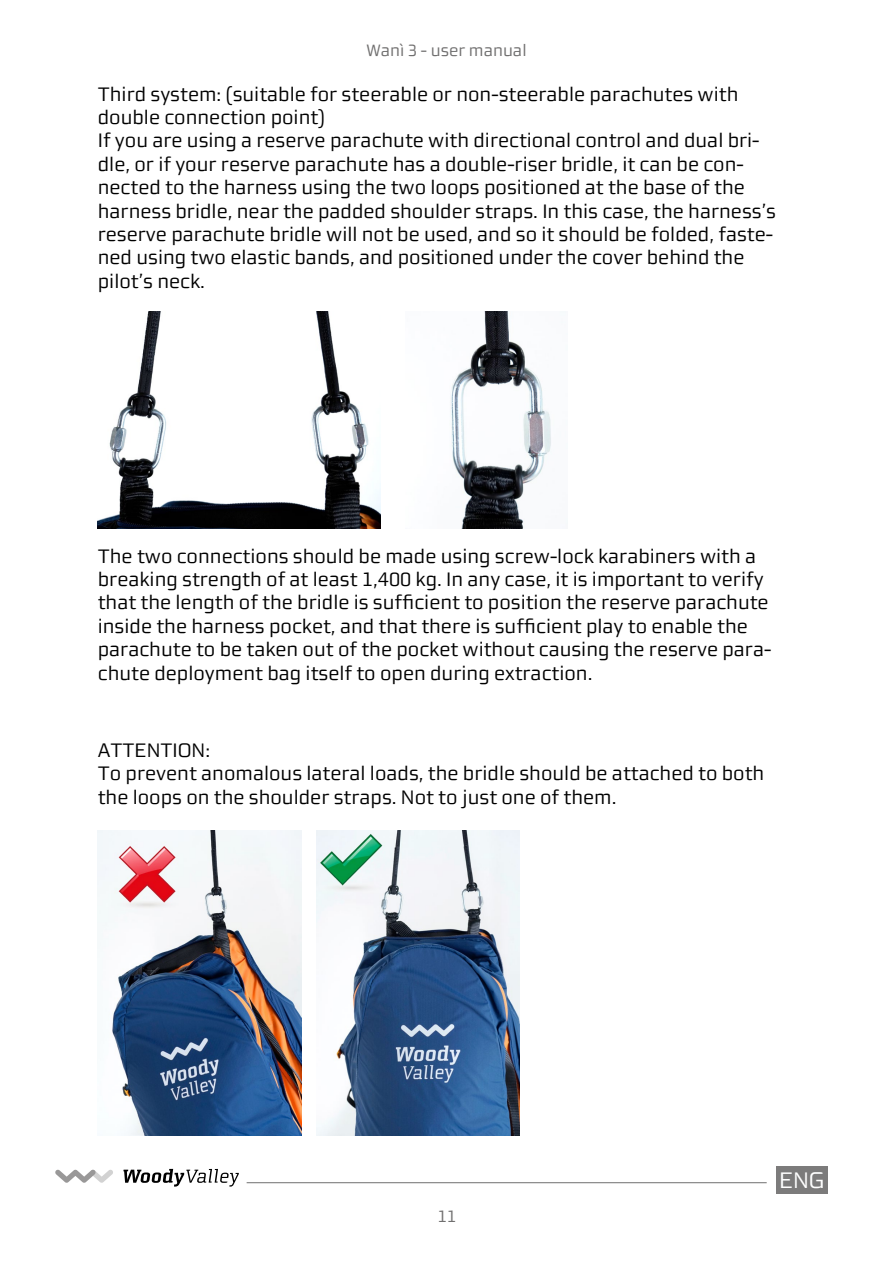
<style>
.page{position:relative;width:893px;height:1263px;background:#fff}
.page>*{position:absolute;margin:0;border:0;box-sizing:border-box;transform-origin:0 0}
.t1{font:22.5px "Morgan Sans Lining";color:#fff}
.t2{font:19.5px/23.4px "Morgan Sans Lining";color:#000}
.t3{font:16.5px "Morgan Sans Lining";color:#706f6f}
</style>
<div class="page">
<hr style="left:247px;top:1182px;width:520px;height:1px;background:#706f6f">
<svg style="left:123px;top:1169px;width:116px;height:17px"></svg>
<svg style="left:55px;top:1169px;width:58px;height:14px"></svg>
<div style="left:776px;top:1166px;width:51px;height:28px;background:#7c7b7b"></div>
<img style="left:451px;top:312px;width:100px;height:217px">
<img style="left:98px;top:312px;width:282px;height:217px">
<img style="left:98px;top:830px;width:203px;height:305px">
<img style="left:316px;top:830px;width:204px;height:305px">
<p class="t3" style="left:366px;top:41px;width:162px">Wanì 3 - user manual</p>
<p class="t2" style="left:98px;top:82px;width:680px">Third system: (suitable for steerable or non-steerable parachutes with double connection point)<br>If you are using a reserve parachute with directional control and dual bri&shy;dle, or if your reserve parachute has a double-riser bridle, it can be con&shy;nected to the harness using the two loops positioned at the base of the harness bridle, near the padded shoulder straps. In this case, the harness’s reserve parachute bridle will not be used, and so it should be folded, faste&shy;ned using two elastic bands, and positioned under the cover behind the pilot’s neck.</p>
<p class="t2" style="left:98px;top:544px;width:675px">The two connections should be made using screw-lock karabiners with a breaking strength of at least 1,400 kg. In any case, it is important to verify that the length of the bridle is sufficient to position the reserve parachute inside the harness pocket, and that there is sufficient play to enable the parachute to be taken out of the pocket without causing the reserve para&shy;chute deployment bag itself to open during extraction.</p>
<p class="t2" style="left:98px;top:738px;width:668px">ATTENTION:<br>To prevent anomalous lateral loads, the bridle should be attached to both the loops on the shoulder straps. Not to just one of them.</p>
<p class="t3" style="left:437px;top:1207px;width:20px">11</p>
<p class="t1" style="left:779px;top:1167px;width:47px">ENG</p>
</div>
